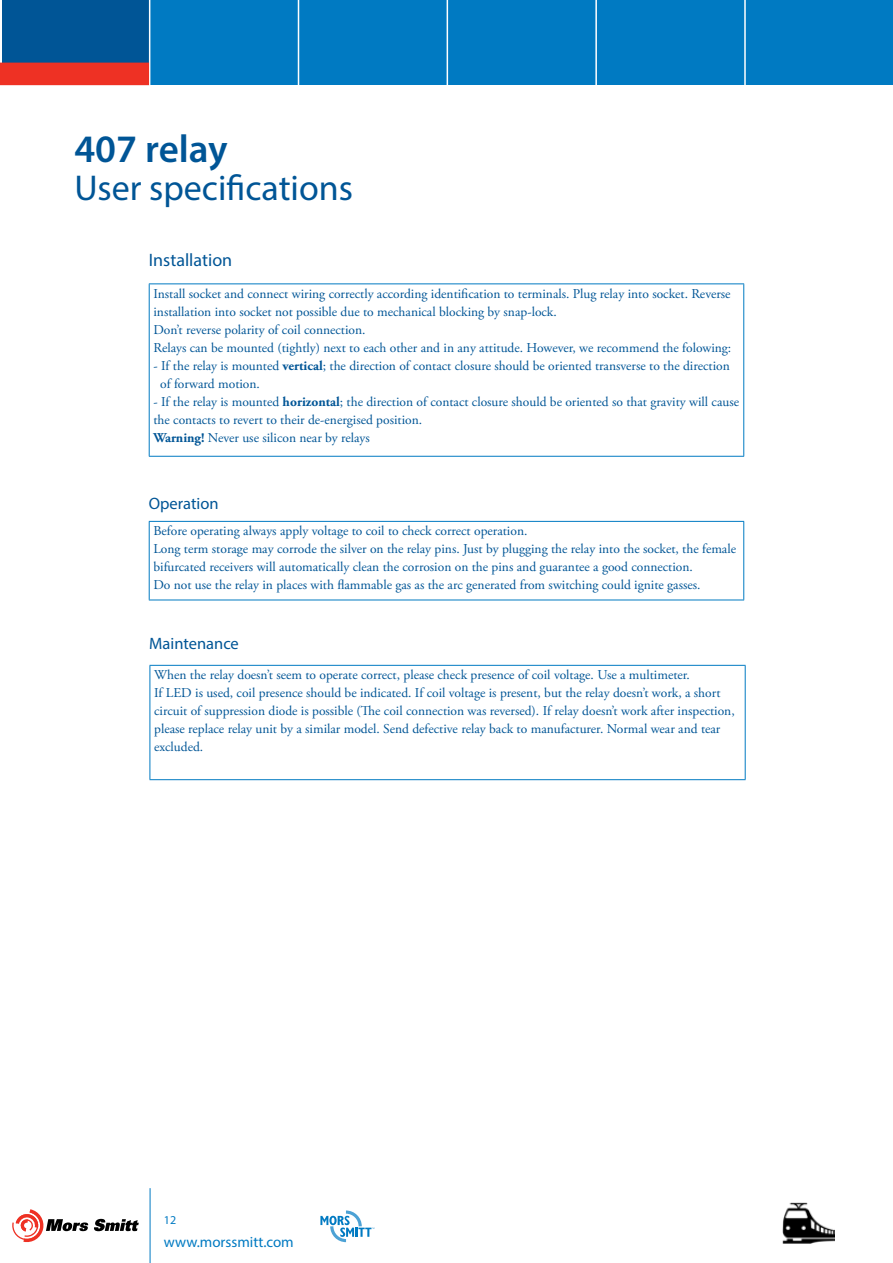
<style>
.page{position:relative;width:893px;height:1263px;background:#fff}
.page>*{position:absolute;margin:0;border:0;box-sizing:border-box;transform-origin:0 0}
.t1{font:600 39px "Myriad Pro";color:#005596}
.t2{font:36px "Myriad Pro";color:#005596}
.t3{font:18px "Myriad Pro";color:#005596}
.t4{font:16.5px "Myriad Pro";color:#005596}
.t5{font:15px "Myriad Pro";color:#007ac2}
.t6{font:13.5px/18px "Adobe Garamond Pro";color:#005596}
.t7{font:12px "Myriad Pro";color:#007ac2}
.s1{font-weight:700}
</style>
<div class="page">
<div style="left:2px;top:0;width:891px;height:85px;background:#007ac2"></div>
<div style="left:2px;top:0;width:148px;height:85px;background:#005596"></div>
<hr style="left:149px;top:0;width:1px;height:87px;background:#fff">
<hr style="left:298px;top:0;width:1px;height:87px;background:#fff">
<hr style="left:447px;top:0;width:1px;height:87px;background:#fff">
<hr style="left:595px;top:0;width:2px;height:87px;background:#fff">
<hr style="left:744px;top:0;width:2px;height:87px;background:#fff">
<div style="left:0;top:63px;width:149px;height:22px;background:#ee3124"></div>
<hr style="left:150px;top:1188px;width:1px;height:75px;background:#007ac2">
<svg style="left:320px;top:1210px;width:54px;height:32px"></svg>
<img style="left:782px;top:1202px;width:52px;height:41px">
<svg style="left:12px;top:1209px;width:127px;height:33px"></svg>
<hr style="left:149px;top:284px;width:1px;height:172px;background:#007ac2">
<hr style="left:149px;top:283px;width:595px;height:1px;background:#007ac2">
<hr style="left:743px;top:284px;width:1px;height:172px;background:#007ac2">
<hr style="left:149px;top:456px;width:595px;height:1px;background:#007ac2">
<hr style="left:149px;top:522px;width:1px;height:78px;background:#007ac2">
<hr style="left:149px;top:521px;width:595px;height:1px;background:#007ac2">
<hr style="left:743px;top:522px;width:1px;height:78px;background:#007ac2">
<hr style="left:149px;top:600px;width:595px;height:1px;background:#007ac2">
<hr style="left:150px;top:666px;width:1px;height:113px;background:#007ac2">
<hr style="left:150px;top:665px;width:596px;height:1px;background:#007ac2">
<hr style="left:745px;top:666px;width:1px;height:113px;background:#007ac2">
<hr style="left:150px;top:779px;width:596px;height:1px;background:#007ac2">
<h1 class="t1" style="left:74px;top:124px;width:155px">407 relay</h1>
<h2 class="t2" style="left:74px;top:165px;width:280px">User specifications</h2>
<h3 class="t3" style="left:149px;top:248px;width:85px">Installation</h3>
<p class="t6" style="left:153px;top:285px;width:579px">Install socket and connect wiring correctly according identification to terminals. Plug relay into socket. Reverse installation into socket not possible due to mechanical blocking by snap-lock.<br>Don’t reverse polarity of coil connection.<br>Relays can be mounted (tightly) next to each other and in any attitude. However, we recommend the folowing:</p>
<p class="t6" style="left:160px;top:357px;width:571px;text-indent:-7px">- If the relay is mounted <span class="s1">vertical</span>; the direction of contact closure should be oriented transverse to the direction of forward motion.</p>
<p class="t6" style="left:153px;top:393px;width:587px">- If the relay is mounted <span class="s1">horizontal</span>; the direction of contact closure should be oriented so that gravity will cause the contacts to revert to their de-energised position.<br><span class="s1">Warning!</span> Never use silicon near by relays</p>
<p class="t4" style="left:149px;top:493px;width:71px">Operation</p>
<p class="t6" style="left:153px;top:523px;width:584px">Before operating always apply voltage to coil to check correct operation.<br>Long term storage may corrode the silver on the relay pins. Just by plugging the relay into the socket, the female bifurcated receivers will automatically clean the corrosion on the pins and guarantee a good connection.<br>Do not use the relay in places with flammable gas as the arc generated from switching could ignite gasses.</p>
<p class="t4" style="left:149px;top:633px;width:91px">Maintenance</p>
<p class="t6" style="left:154px;top:666px;width:582px">When the relay doesn’t seem to operate correct, please check presence of coil voltage. Use a multimeter.<br>If LED is used, coil presence should be indicated. If coil voltage is present, but the relay doesn’t work, a short circuit of suppression diode is possible (The coil connection was reversed). If relay doesn’t work after inspection, please replace relay unit by a similar model. Send defective relay back to manufacturer. Normal wear and tear excluded.</p>
<p class="t7" style="left:164px;top:1213px;width:14px">12</p>
<p class="t5" style="left:164px;top:1232px;width:131px">www.morssmitt.com</p>
</div>
